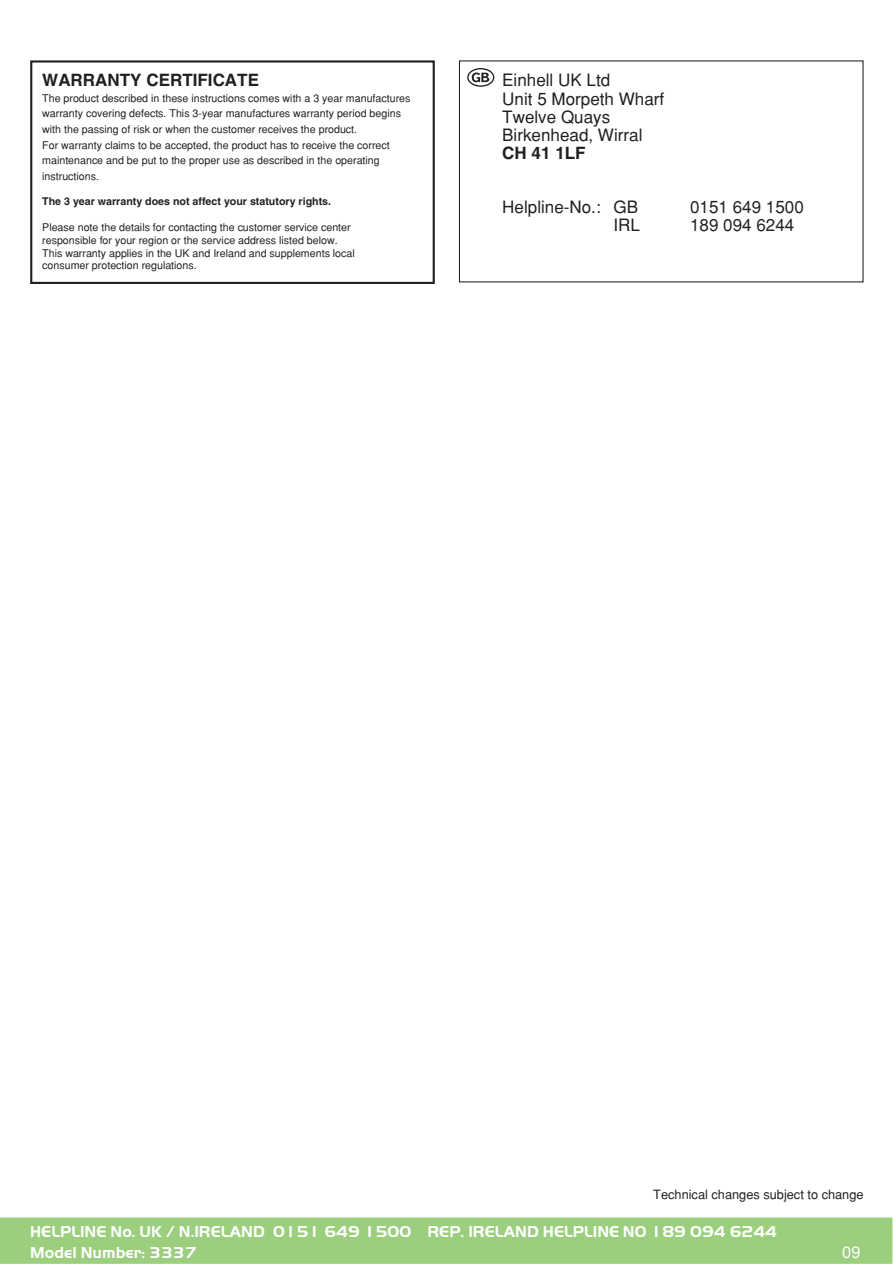
<style>
.page{position:relative;width:893px;height:1264px;background:#fff}
.page>*{position:absolute;margin:0;border:0;box-sizing:border-box;transform-origin:0 0}
.t1{font:17.1px/18.1px "Helvetica";color:#231f20}
.t2{font:700 17.1px "Helvetica";color:#231f20}
.t3{font:700 16.35px/20.7px "Handel Gothic D";color:#fff}
.t4{font:16.35px "Helvetica";color:#fff}
.t5{font:12.75px "Helvetica";color:#231f20}
.t6{font:10.65px/15.6px "Helvetica";color:#231f20}
.t7{font:700 10.65px "Helvetica";color:#231f20}
</style>
<div class="page">
<div style="left:30px;top:60px;width:405px;height:224px;border:2px solid #231f20"></div>
<svg style="left:467px;top:68px;width:27px;height:19px"></svg>
<div style="left:0;top:1217px;width:892px;height:46px;background:#9bce7d"></div>
<h1 class="t2" style="left:42px;top:70px;width:218px">WARRANTY CERTIFICATE</h1>
<p class="t6" style="left:42px;top:90px;width:370px">The product described in these instructions comes with a 3 year manufactures warranty covering defects. This 3-year manufactures warranty period begins with the passing of risk or when the customer receives the product.<br>For warranty claims to be accepted, the product has to receive the correct maintenance and be put to the proper use as described in the operating instructions.</p>
<p class="t7" style="left:42px;top:194px;width:290px">The 3 year warranty does not affect your statutory rights.</p>
<p class="t6" style="left:42px;top:221px;width:314px;line-height:12.8px">Please note the details for contacting the customer service center responsible for your region or the service address listed below.<br>This warranty applies in the UK and Ireland and supplements local consumer protection regulations.</p>
<h1 class="t1" style="left:502px;top:71px;width:163px">Einhell UK Ltd<br>Unit 5 Morpeth Wharf<br>Twelve Quays<br>Birkenhead, Wirral</h1>
<h1 class="t2" style="left:502px;top:142px;width:85px">CH 41 1LF</h1>
<h1 class="t1" style="left:502px;top:198px;width:137px">Helpline-No.: GB</h1>
<h1 class="t1" style="left:690px;top:198px;width:115px">0151 649 1500</h1>
<h1 class="t1" style="left:613px;top:216px;width:28px">IRL</h1>
<h1 class="t1" style="left:690px;top:216px;width:106px">189 094 6244</h1>
<p class="t5" style="left:653px;top:1186px;width:212px">Technical changes subject to change</p>
<h2 class="t3" style="left:30px;top:1220px;width:748px">HELPLINE No. UK / N.IRELAND 0151 649 1500 REP. IRELAND HELPLINE NO 189 094 6244<br>Model Number: 3337</h2>
<h2 class="t4" style="left:842px;top:1242px;width:20px">09</h2>
</div>
